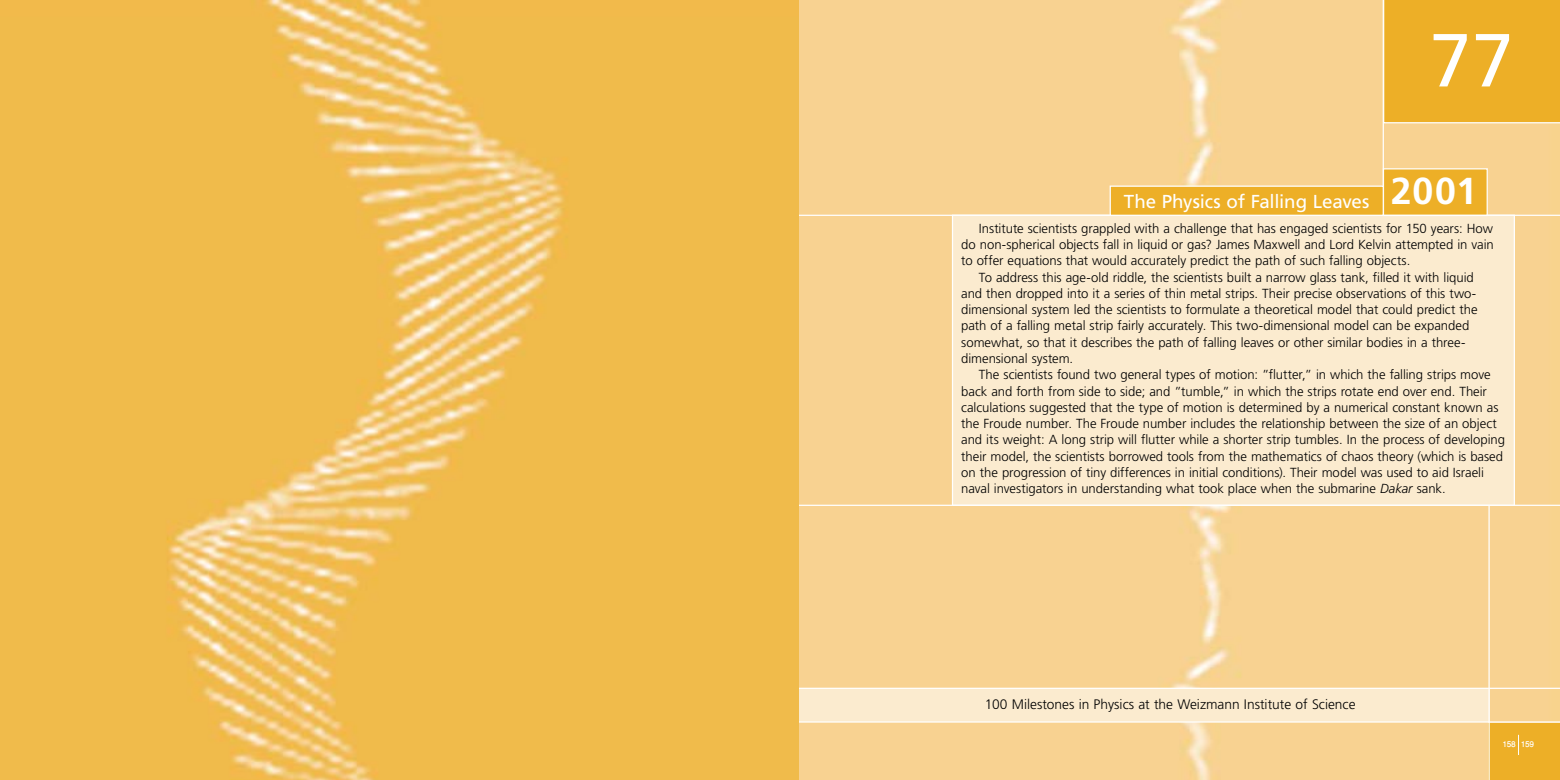
<style>
.page{position:relative;width:1560px;height:780px;background:#fff}
.page>*{position:absolute;margin:0;border:0;box-sizing:border-box;transform-origin:0 0}
.t1{font:75px "Frutiger";color:#fff}
.t2{font:700 37.5px "Frutiger";color:#fff}
.t3{font:18.75px "Frutiger";letter-spacing:-.01em;color:#fff}
.t4{font:300 13.75px "Frutiger";color:#000}
.t5{font:300 13.12px/16.2px "Frutiger";letter-spacing:-.005em;color:#000}
.t6{font:500 11.25px "Win Soft Pro";color:#fff}
.s1{font-style:italic}
</style>
<div class="page">
<div style="left:798px;top:0;width:761px;height:780px;background:#f8d291"></div>
<div style="left:1488px;top:723px;width:71px;height:57px;background:#edaf27"></div>
<div style="left:951px;top:214px;width:563px;height:292px;background:#fbebcf;border:1px solid #fff"></div>
<hr style="left:767px;top:504px;width:792px;height:2px;background:#fff">
<div style="left:1383px;top:0;width:176px;height:123px;background:#edaf27"></div>
<div style="left:1382px;top:168px;width:105px;height:48px;background:#edaf27;border:1px solid #fff"></div>
<hr style="left:769px;top:215px;width:790px;height:1px;background:#fff">
<hr style="left:1382px;top:0;width:1px;height:214px;background:#fff">
<div style="left:1109px;top:185px;width:274px;height:31px;background:#edaf27;border:1px solid #fff"></div>
<div style="left:768px;top:688px;width:721px;height:34px;background:#fbebcf"></div>
<hr style="left:768px;top:687px;width:791px;height:2px;background:#fff">
<hr style="left:770px;top:721px;width:789px;height:1px;background:#fff">
<hr style="left:1488px;top:505px;width:1px;height:275px;background:#fff">
<img style="left:0;top:0;width:798px;height:780px">
<h1 class="t1" style="left:1429px;top:16px;width:85px">77</h1>
<h3 class="t3" style="left:1123px;top:190px;width:247px">The Physics of Falling Leaves</h3>
<h2 class="t2" style="left:1390px;top:168px;width:88px">2001</h2>
<p class="t5" style="left:978px;top:220px;width:515px">Institute scientists grappled with a challenge that has engaged scientists for 150 years: How</p>
<p class="t5" style="left:961px;top:236px;width:534px">do non-spherical objects fall in liquid or gas? James Maxwell and Lord Kelvin attempted in vain</p>
<p class="t5" style="left:961px;top:253px;width:450px">to offer equations that would accurately predict the path of such falling objects.</p>
<p class="t5" style="left:978px;top:269px;width:496px">To address this age-old riddle, the scientists built a narrow glass tank, filled it with liquid</p>
<p class="t5" style="left:961px;top:301px;width:518px">dimensional system led the scientists to formulate a theoretical model that could predict the</p>
<p class="t5" style="left:961px;top:285px;width:516px">and then dropped into ait series of thin metal strips. Their precise observations of this two-</p>
<p class="t5" style="left:961px;top:318px;width:509px">path of a falling metal strip fairly accurately. This two-dimensional model can be expanded</p>
<p class="t5" style="left:961px;top:350px;width:113px">dimensional system.</p>
<p class="t5" style="left:961px;top:334px;width:505px">somewhat, so that it describes the path of falling leaves or other similar bodies in a three-</p>
<p class="t5" style="left:961px;top:366px;width:545px;text-indent:18px">The scientists found two general types of motion ”: flutter,” in which the falling strips move back and forth from side to side; and ”tumble,” in which the strips rotate end over end. Their calculations suggested that the type of motion is determined by a numerical constant known as the Froude number. The Froude number includes the relationship between the size of an object and its weight A: long strip will flutter while a shorter strip tumbles In. the process of developing their model, the scientists borrowed tools from the mathematics of chaos theory (which is based on the progression of tiny differences in initial conditions .) Their model was used to aid Israeli naval investigators in understanding what took place when the submarine <span class="s1">Dakar</span> sank.</p>
<p class="t4" style="left:984px;top:697px;width:372px">100 Milestones in Physics at the Weizmann Institute of Science</p>
<p class="t6" style="left:1501px;top:736px;width:34px">158 159</p>
</div>
